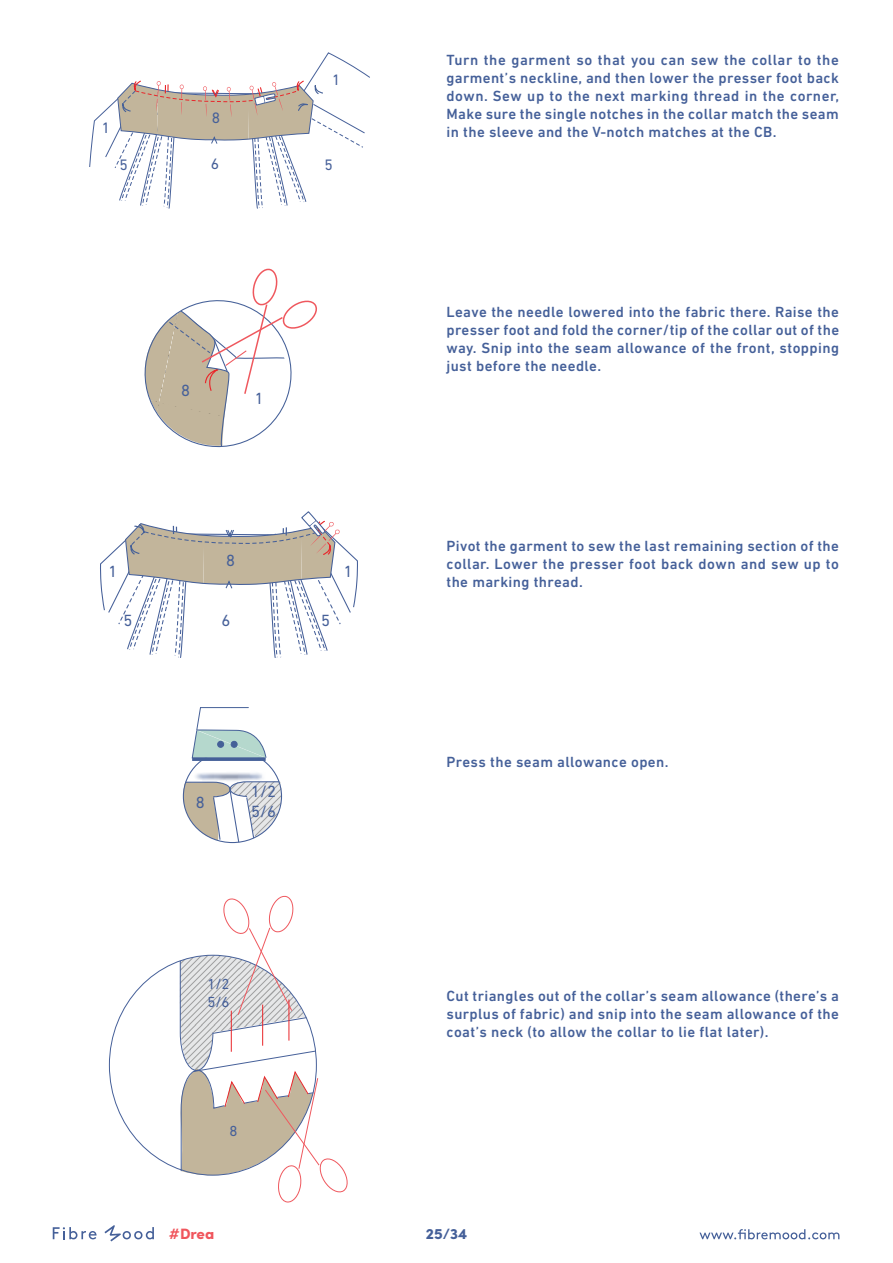
<style>
.page{position:relative;width:893px;height:1263px;background:#fff}
.page>*{position:absolute;margin:0;border:0;box-sizing:border-box;transform-origin:0 0}
.t1{font:16.5px/19.8px "DIN Next LT Pro";color:#466099}
.t2{font:15.45px "DIN Next LT Pro";color:#466099}
.t3{font:500 15px/18px "DIN Next LT Pro";letter-spacing:.025em;color:#456099;text-align:justify}
.t4{font:900 15px "Sofia Pro";color:#f0565d}
.t5{font:900 15px "Sofia Pro";color:#456099}
.t6{font:14.85px/17.9px "DIN Next LT Pro";color:#466099}
</style>
<div class="page">
<svg style="left:699px;top:1229px;width:140px;height:10px"></svg>
<svg style="left:53px;top:1227px;width:44px;height:12px"></svg>
<svg style="left:104px;top:1225px;width:50px;height:16px"></svg>
<svg style="left:89px;top:52px;width:281px;height:157px"></svg>
<svg style="left:144px;top:268px;width:173px;height:180px"></svg>
<svg style="left:100px;top:511px;width:258px;height:147px"></svg>
<svg style="left:199px;top:831px;width:67px;height:12px"></svg>
<svg style="left:198px;top:707px;width:51px;height:13px"></svg>
<img style="left:182px;top:720px;width:101px;height:111px">
<svg style="left:179px;top:895px;width:169px;height:308px"></svg>
<p class="t2" style="left:102px;top:119px;width:10px">1</p>
<p class="t2" style="left:212px;top:108px;width:10px">8</p>
<p class="t2" style="left:332px;top:71px;width:10px">1</p>
<p class="t2" style="left:211px;top:155px;width:10px">6</p>
<p class="t2" style="left:120px;top:155px;width:10px">5</p>
<p class="t2" style="left:324px;top:155px;width:10px">5</p>
<p class="t1" style="left:181px;top:380px;width:10px">8</p>
<p class="t1" style="left:255px;top:389px;width:10px">1</p>
<p class="t1" style="left:109px;top:561px;width:10px">1</p>
<p class="t1" style="left:226px;top:550px;width:10px">8</p>
<p class="t1" style="left:124px;top:610px;width:10px">5</p>
<p class="t1" style="left:221px;top:610px;width:10px">6</p>
<p class="t1" style="left:321px;top:610px;width:10px">5</p>
<p class="t1" style="left:344px;top:561px;width:10px">1</p>
<p class="t1" style="left:196px;top:792px;width:10px">8</p>
<p class="t1" style="left:251px;top:781px;width:26px">1/2<br>5/6</p>
<p class="t6" style="left:207px;top:975px;width:24px">1/2<br>5/6</p>
<p class="t6" style="left:229px;top:1122px;width:10px">8</p>
<p class="t3" style="left:446px;top:51px;width:394px">Turn the garment so that you can sew the collar to the garment’s neckline, and then lower the presser foot back down. Sew up to the next marking thread in the corner, Make sure the single notches in the collar match the seam in the sleeve and the V-notch matches at the CB.</p>
<p class="t3" style="left:446px;top:303px;width:394px">Leave the needle lowered into the fabric there. Raise the presser foot and fold the corner/tip of the collar out of the way. Snip into the seam allowance of the front, stopping just before the needle.</p>
<p class="t3" style="left:446px;top:537px;width:394px">Pivot the garment to sew the last remaining section of the collar. Lower the presser foot back down and sew up to the marking thread.</p>
<p class="t3" style="left:446px;top:753px;width:223px">Press the seam allowance open.</p>
<p class="t3" style="left:446px;top:987px;width:394px">Cut triangles out of the collar’s seam allowance (there’s a surplus of fabric) and snip into the seam allowance of the coat’s neck (to allow the collar to lie flat later).</p>
<p class="t4" style="left:169px;top:1222px;width:47px">#Drea</p>
<p class="t5" style="left:426px;top:1222px;width:43px">25/34</p>
</div>
